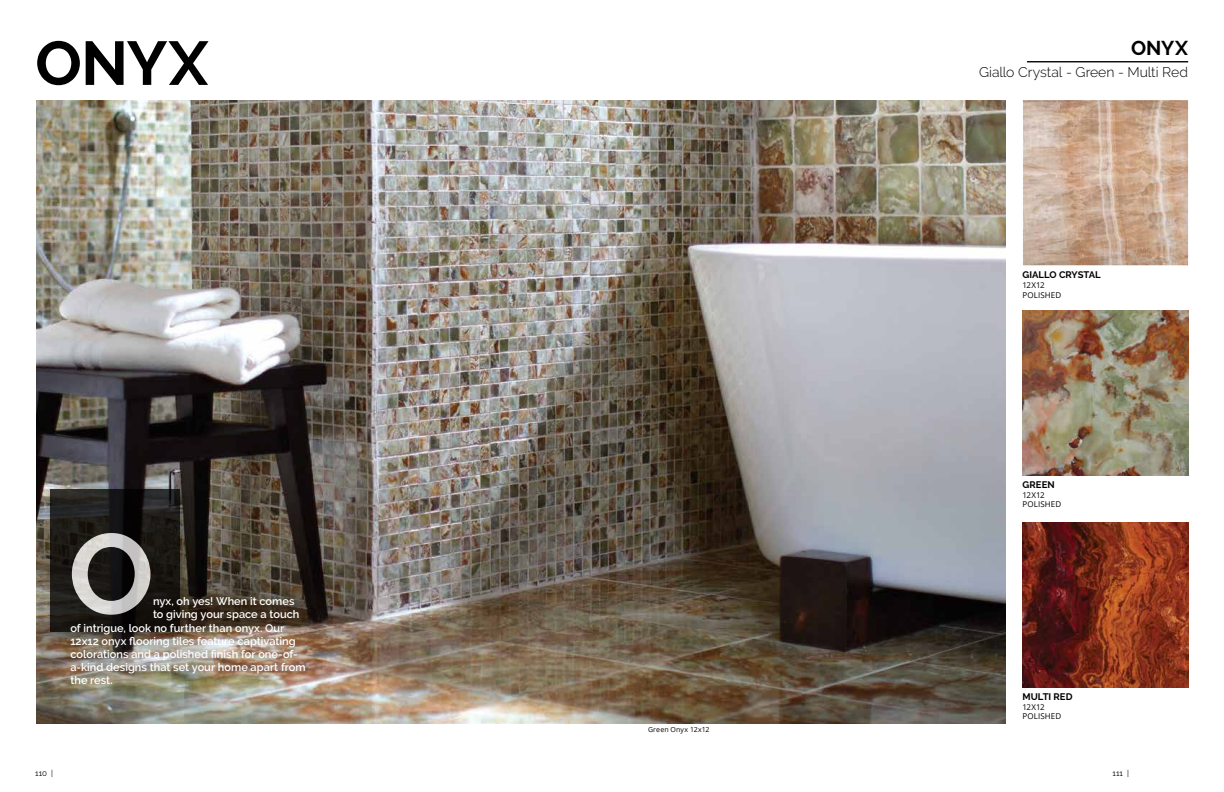
<style>
.page{position:relative;width:1224px;height:792px;background:#fff}
.page>*{position:absolute;margin:0;border:0;box-sizing:border-box;transform-origin:0 0}
.t1{font:700 113.5px "Raleway";color:#fff}
.t2{font:700 61.6px "Raleway";color:#000}
.t3{font:700 20px "Raleway";color:#000}
.t4{font:300 14px "Raleway";letter-spacing:-.005em;color:#000}
.t5{font:600 11px "Raleway";color:#fff}
.t6{font:700 9.5px "Raleway";letter-spacing:.005em;color:#000}
.t7{font:8px/9.6px "Open Sans";letter-spacing:.015em;color:#000}
.t8{font:8px "Raleway";color:#000}
.t9{font:7px "Open Sans";letter-spacing:.02em;color:#000}
</style>
<div class="page">
<hr style="left:1027px;top:61px;width:161px;height:1px;background:#000">
<img style="left:36px;top:100px;width:969px;height:624px">
<img style="left:1023px;top:523px;width:165px;height:165px">
<img style="left:1023px;top:100px;width:165px;height:165px">
<img style="left:1023px;top:311px;width:165px;height:165px">
<div style="left:46px;top:485px;width:144px;height:156px;background:#000;opacity:.4"></div>
<svg style="left:50px;top:489px;width:130px;height:143px;background:#181613"></svg>
<h2 class="t2" style="left:35px;top:28px;width:175px">ONYX</h2>
<h3 class="t3" style="left:1131px;top:36px;width:58px">ONYX</h3>
<p class="t4" style="left:979px;top:64px;width:210px">Giallo Crystal - Green - Multi Red</p>
<p class="t6" style="left:1022px;top:270px;width:80px">GIALLO CRYSTAL</p>
<p class="t7" style="left:1022px;top:280px;width:40px">12X12<br>POLISHED</p>
<h1 class="t1" style="left:68px;top:509px;width:87px">O</h1>
<p class="t5" style="left:153px;top:595px;width:143px">nyx, oh yes! When it comes</p>
<p class="t5" style="left:153px;top:608px;width:148px">to giving your space a touch</p>
<p class="t5" style="left:70px;top:621px;width:216px">of intrigue, look no further than onyx. Our</p>
<p class="t5" style="left:70px;top:635px;width:227px">12x12 onyx flooring tiles feature captivating</p>
<p class="t5" style="left:70px;top:648px;width:229px">colorations and a polished finish for one-of-</p>
<p class="t5" style="left:70px;top:661px;width:237px">a-kind designs that set your home apart from</p>
<p class="t5" style="left:70px;top:674px;width:44px">the rest.</p>
<p class="t9" style="left:648px;top:725px;width:63px">Green Onyx 12x12</p>
<p class="t6" style="left:1022px;top:480px;width:34px">GREEN</p>
<p class="t7" style="left:1022px;top:490px;width:40px">12X12<br>POLISHED</p>
<p class="t6" style="left:1022px;top:691px;width:52px">MULTI RED</p>
<p class="t7" style="left:1022px;top:702px;width:40px">12X12<br>POLISHED</p>
<p class="t8" style="left:35px;top:768px;width:19px">110 |</p>
<p class="t8" style="left:1113px;top:768px;width:18px">111 |</p>
</div>
